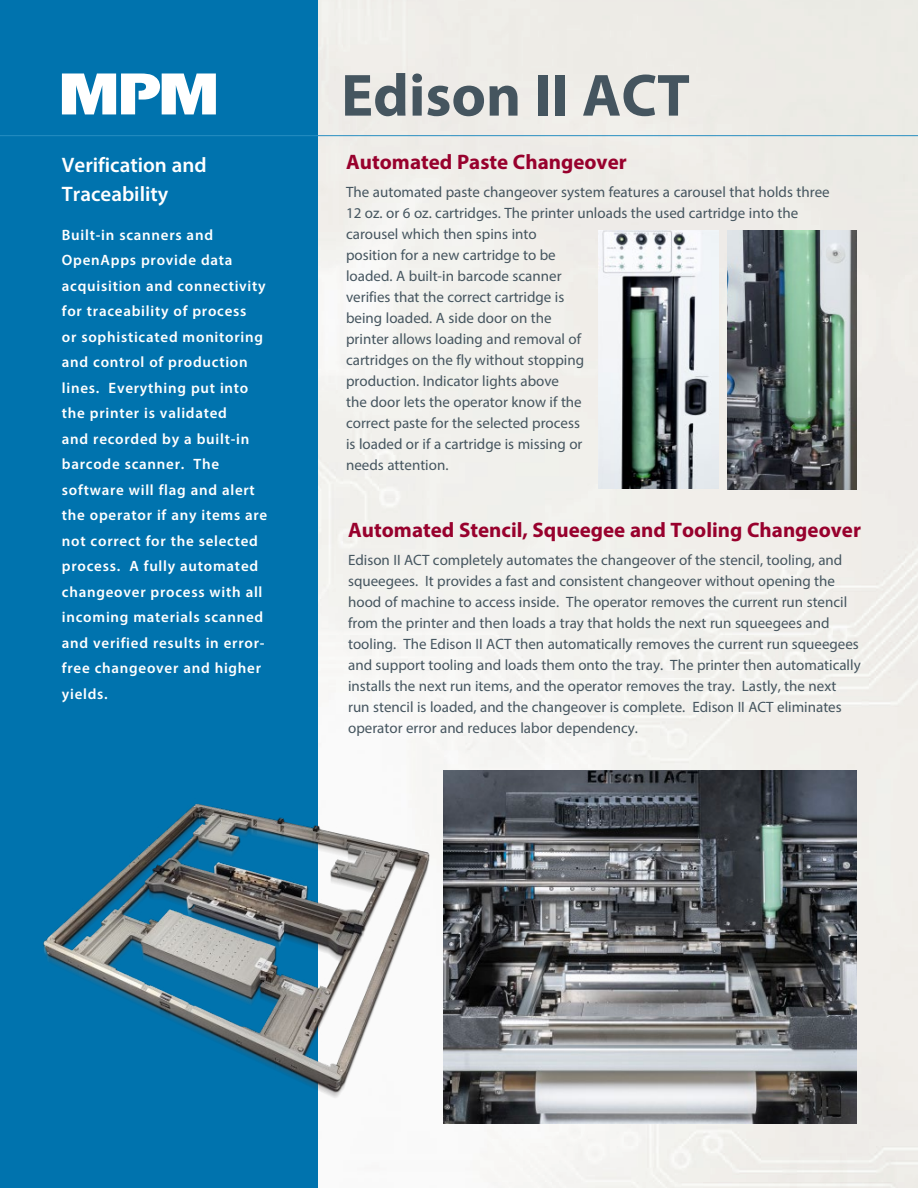
<style>
.page{position:relative;width:918px;height:1188px;background:#fff}
.page>*{position:absolute;margin:0;border:0;box-sizing:border-box;transform-origin:0 0}
.t1{font:700 60px "Myriad Pro";color:#45555f}
.t2{font:700 21px "Myriad Pro";color:#98012d}
.t3{font:600 21px/28.5px "Myriad Pro";color:#fff}
.t4{font:15px/21px "Myriad Pro";color:#45555f}
.t5{font:600 15px/25.5px "Myriad Pro";letter-spacing:.05em;color:#fff}
</style>
<div class="page">
<img style="left:318px;top:0;width:600px;height:1188px">
<div style="left:0;top:0;width:318px;height:1188px;background:#0073ae"></div>
<svg style="left:62px;top:74px;width:154px;height:40px"></svg>
<hr style="left:0;top:135px;width:918px;height:1px;background:#278ec1">
<img style="left:598px;top:230px;width:121px;height:259px">
<img style="left:443px;top:771px;width:414px;height:352px">
<img style="left:43px;top:799px;width:393px;height:301px">
<img style="left:727px;top:231px;width:130px;height:259px">
<p class="t3" style="left:62px;top:151px;width:146px">Verification and<br>Traceability</p>
<p class="t5" style="left:62px;top:222px;width:207px">Built-in scanners and<br>OpenApps provide data acquisition and connectivity for traceability of process<br>or sophisticated monitoring and control of production lines. Everything put into the printer is validated<br>and recorded by a built-in barcode scanner. The software will flag and alert the operator if any items are not correct for the selected process. A fully automated changeover process with all incoming materials scanned and verified results in error&shy;free changeover and higher yields.</p>
<p class="t1" style="left:341px;top:56px;width:350px">Edison II ACT</p>
<p class="t2" style="left:346px;top:149px;width:282px">Automated Paste Changeover</p>
<p class="t4" style="left:346px;top:181px;width:485px">The automated paste changeover system features a carousel that holds three 12 oz. or 6 oz. cartridges. The printer unloads the used cartridge into the carousel which then spins into<br>position for a new cartridge to be<br>loaded. A built-in barcode scanner<br>verifies that the correct cartridge is<br>being loaded. A side door on the<br>printer allows loading and removal of<br>cartridges on the fly without stopping<br>production. Indicator lights above<br>the door lets the operator know if the<br>correct paste for the selected process<br>is loaded or if a cartridge is missing or<br>needs attention.</p>
<p class="t2" style="left:348px;top:517px;width:514px">Automated Stencil, Squeegee and Tooling Changeover</p>
<p class="t4" style="left:348px;top:549px;width:514px">Edison II ACT completely automates the changeover of the stencil, tooling, and squeegees. It provides a fast and consistent changeover without opening the hood of machine to access inside. The operator removes the current run stencil from the printer and then loads a tray that holds the next run squeegees and tooling. The Edison II ACT then automatically removes the current run squeegees and support tooling and loads them onto the tray. The printer then automatically installs the next run items, and the operator removes the tray. Lastly, the next run stencil is loaded, and the changeover is complete. Edison II ACT eliminates operator error and reduces labor dependency.</p>
</div>
